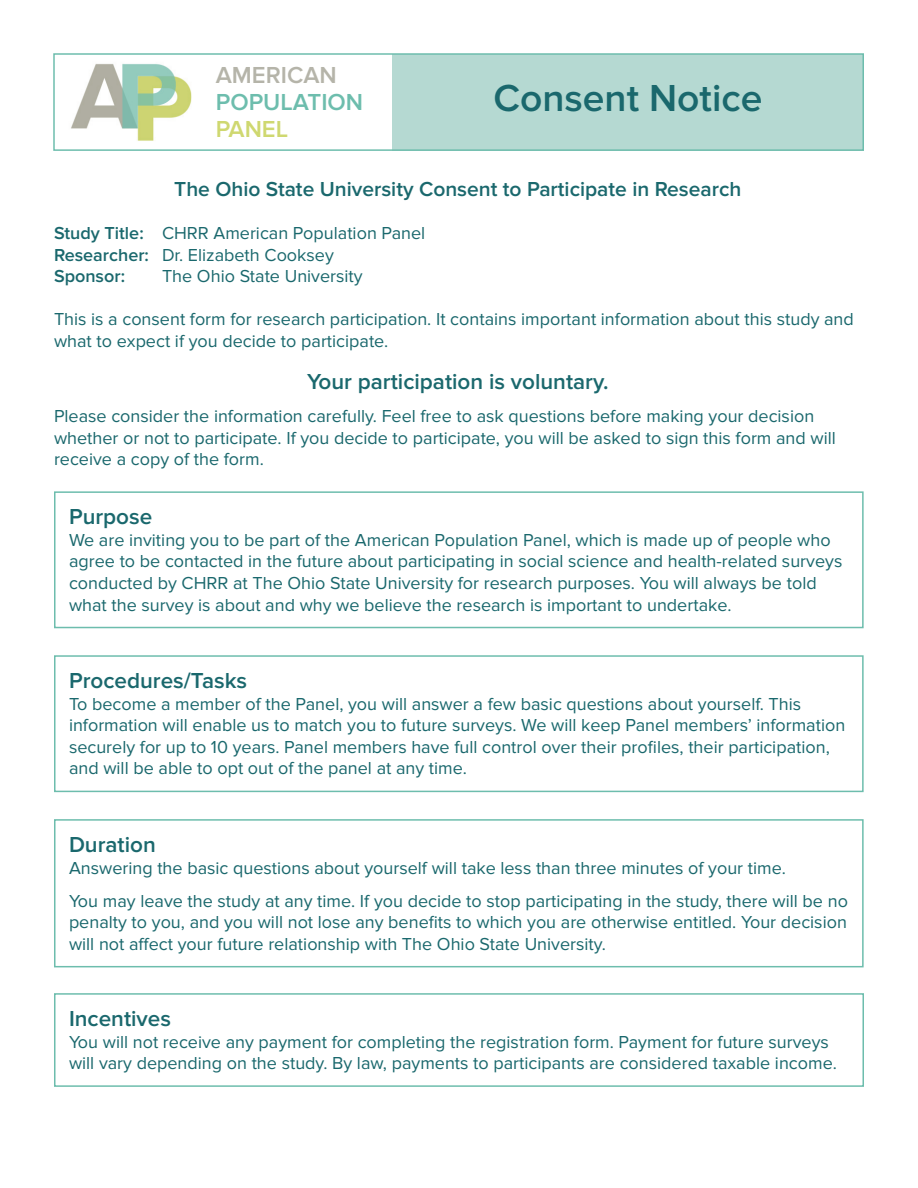
<style>
.page{position:relative;width:918px;height:1188px;background:#fff}
.page>*{position:absolute;margin:0;border:0;box-sizing:border-box;transform-origin:0 0}
.t1{font:600 39px "Proxima Nova";color:#1a686d}
.t2{font:600 24px/27px "Proxima Nova";color:#6dbdad}
.t3{font:600 22.5px "Proxima Nova";color:#1a686d}
.t4{font:600 21px "Proxima Nova";color:#1a686d}
.t5{font:18px/21.6px "Proxima Nova";color:#1a686d}
.s1{color:#b5b4a9}
.s2{color:#cfd870}
.s3{font-weight:600}
</style>
<div class="page">
<img style="left:71px;top:63px;width:121px;height:78px">
<div style="left:392px;top:54px;width:472px;height:96px;background:#b5d9d2"></div>
<div style="left:53px;top:53px;width:811px;height:98px;border:2px solid #6dbdad"></div>
<div style="left:54px;top:491px;width:810px;height:137px;border:2px solid #6dbdad"></div>
<div style="left:54px;top:655px;width:810px;height:137px;border:2px solid #6dbdad"></div>
<div style="left:54px;top:819px;width:810px;height:148px;border:2px solid #6dbdad"></div>
<div style="left:54px;top:993px;width:810px;height:94px;border:2px solid #6dbdad"></div>
<p class="t2" style="left:216px;top:62px;width:149px"><span class="s1">AMERICAN<br></span>POPULATION<br><span class="s2">PANEL</span></p>
<h1 class="t1" style="left:493px;top:75px;width:271px">Consent Notice</h1>
<h2 class="t4" style="left:174px;top:177px;width:569px">The Ohio State University Consent to Participate in Research</h2>
<p class="t5" style="left:54px;top:223px;width:373px"><span class="s3">Study Title:</span> CHRR American Population Panel<br><span class="s3">Researcher:</span> Dr. Elizabeth Cooksey<br><span class="s3">Sponsor:</span></p>
<p class="t5" style="left:162px;top:266px;width:202px">The Ohio State University</p>
<p class="t5" style="left:54px;top:309px;width:801px">This is a consent form for research participation. It contains important information about this study and what to expect if you decide to participate.</p>
<h2 class="t3" style="left:307px;top:369px;width:303px">Your participation is voluntary.</h2>
<p class="t5" style="left:54px;top:406px;width:783px">Please consider the information carefully. Feel free to ask questions before making your decision whether or not to participate. If you decide to participate, you will be asked to sign this form and will receive a copy of the form.</p>
<h2 class="t3" style="left:69px;top:504px;width:85px">Purpose</h2>
<p class="t5" style="left:69px;top:529px;width:775px">We are inviting you to be part of the American Population Panel, which is made up of people who agree to be contacted in the future about participating in social science and health-related surveys conducted by CHRR at The Ohio State University for research purposes. You will always be told what the survey is about and why we believe the research is important to undertake.</p>
<h2 class="t3" style="left:69px;top:668px;width:180px">Procedures/Tasks</h2>
<p class="t5" style="left:69px;top:693px;width:778px">To become a member of the Panel, you will answer a few basic questions about yourself. This information will enable us to match you to future surveys. We will keep Panel members’ information securely for up to 10 years. Panel members have full control over their profiles, their participation, and will be able to opt out of the panel at any time.</p>
<h2 class="t3" style="left:69px;top:832px;width:88px">Duration</h2>
<p class="t5" style="left:69px;top:851px;width:780px;line-height:33px">Answering the basic questions about yourself will take less than three minutes of your time.<br>You may leave the study at any time. If you decide to stop participating in the study, there will be no</p>
<p class="t5" style="left:69px;top:912px;width:779px">penalty to you, and you will not lose any benefits to which you are otherwise entitled. Your decision will not affect your future relationship with The Ohio State University.</p>
<h2 class="t3" style="left:69px;top:1006px;width:104px">Incentives</h2>
<p class="t5" style="left:69px;top:1031px;width:769px">You will not receive any payment for completing the registration form. Payment for future surveys will vary depending on the study. By law, payments to participants are considered taxable income.</p>
</div>
